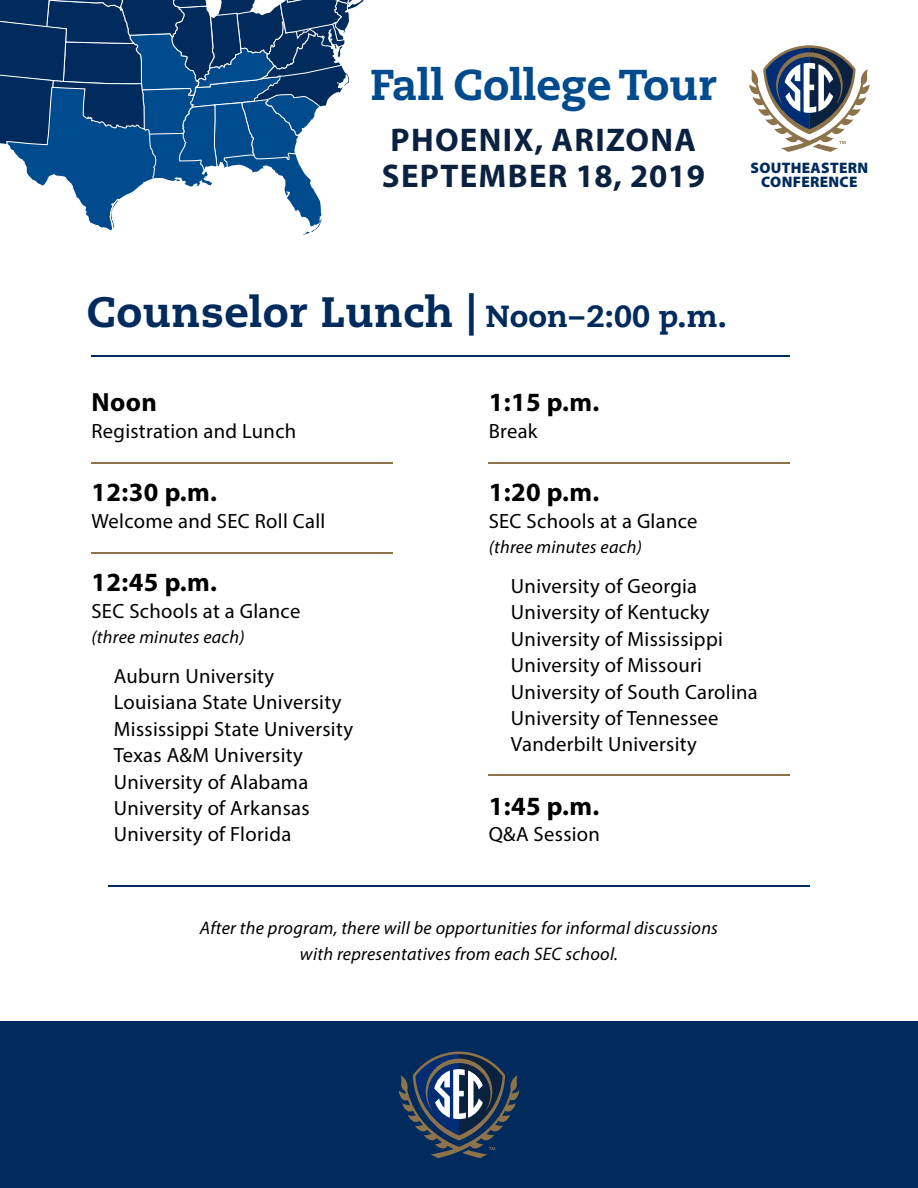
<style>
.page{position:relative;width:918px;height:1188px;background:#fff}
.page>*{position:absolute;margin:0;border:0;box-sizing:border-box;transform-origin:0 0}
.t1{font:800 43.05px "Caecilia LT Pro 85";color:#004b8d}
.t2{font:800 42.45px "Caecilia LT Pro 85";letter-spacing:.01em;color:#002b5c}
.t3{font:700 32.85px/35.7px "Myriad Pro";letter-spacing:.04em;color:#0a2240}
.t4{font:700 26.4px "Myriad Pro";letter-spacing:.015em;color:#000}
.t5{font:20.7px/26.4px "Myriad Pro";letter-spacing:.015em;color:#000}
.t6{font:italic 18.15px/26.4px "Myriad Pro";letter-spacing:.015em;color:#000;text-align:center}
.t7{font:900 15.3px/14.2px "Myriad Pro";letter-spacing:.02em;color:#002b5c;text-align:center}
.s1{font-size:30.45px}
</style>
<div class="page">
<svg style="left:0;top:0;width:364px;height:235px"></svg>
<svg style="left:749px;top:45px;width:121px;height:107px"></svg>
<div style="left:0;top:1022px;width:918px;height:166px;background:#002b5c"></div>
<svg style="left:399px;top:1052px;width:120px;height:106px"></svg>
<hr style="left:91px;top:462px;width:302px;height:2px;background:#8c734b">
<hr style="left:489px;top:462px;width:301px;height:2px;background:#8c734b">
<hr style="left:489px;top:774px;width:301px;height:2px;background:#8c734b">
<hr style="left:91px;top:552px;width:302px;height:2px;background:#8c734b">
<hr style="left:108px;top:885px;width:702px;height:2px;background:#002b5c">
<hr style="left:91px;top:355px;width:699px;height:2px;background:#002b5c">
<h1 class="t1" style="left:370px;top:55px;width:348px">Fall College Tour</h1>
<h3 class="t3" style="left:382px;top:121px;width:325px">PHOENIX, ARIZONA<br>SEPTEMBER 18, 2019</h3>
<p class="t7" style="left:751px;top:160px;width:119px">SOUTHEASTERN<br>CONFERENCE</p>
<h2 class="t2" style="left:87px;top:283px;width:641px">Counselor Lunch | <span class="s1">Noon–2:00 p.m.</span></h2>
<p class="t4" style="left:91px;top:385px;width:67px">Noon</p>
<p class="t5" style="left:91px;top:417px;width:206px">Registration and Lunch</p>
<p class="t4" style="left:489px;top:385px;width:112px">1:15 p.m.</p>
<p class="t5" style="left:489px;top:417px;width:50px">Break</p>
<p class="t4" style="left:91px;top:475px;width:127px">12:30 p.m.</p>
<p class="t5" style="left:91px;top:507px;width:235px">Welcome and SEC Roll Call</p>
<p class="t4" style="left:91px;top:565px;width:127px">12:45 p.m.</p>
<p class="t5" style="left:91px;top:597px;width:210px">SEC Schools at a Glance</p>
<p class="t6" style="left:91px;top:623px;width:155px">(three minutes each)</p>
<p class="t5" style="left:114px;top:662px;width:241px">Auburn University<br>Louisiana State University<br>Mississippi State University<br>Texas A&amp;M University<br>University of Alabama<br>University of Arkansas<br>University of Florida</p>
<p class="t4" style="left:489px;top:475px;width:112px">1:20 p.m.</p>
<p class="t5" style="left:489px;top:507px;width:210px">SEC Schools at a Glance</p>
<p class="t6" style="left:489px;top:534px;width:155px">(three minutes each)</p>
<p class="t5" style="left:511px;top:573px;width:248px">University of Georgia<br>University of Kentucky<br>University of Mississippi<br>University of Missouri<br>University of South Carolina<br>University of Tennessee<br>Vanderbilt University</p>
<p class="t4" style="left:489px;top:789px;width:112px">1:45 p.m.</p>
<p class="t5" style="left:489px;top:821px;width:113px">Q&amp;A Session</p>
<p class="t6" style="left:200px;top:914px;width:520px">After the program, there will be opportunities for informal discussions with representatives from each SEC school.</p>
</div>
